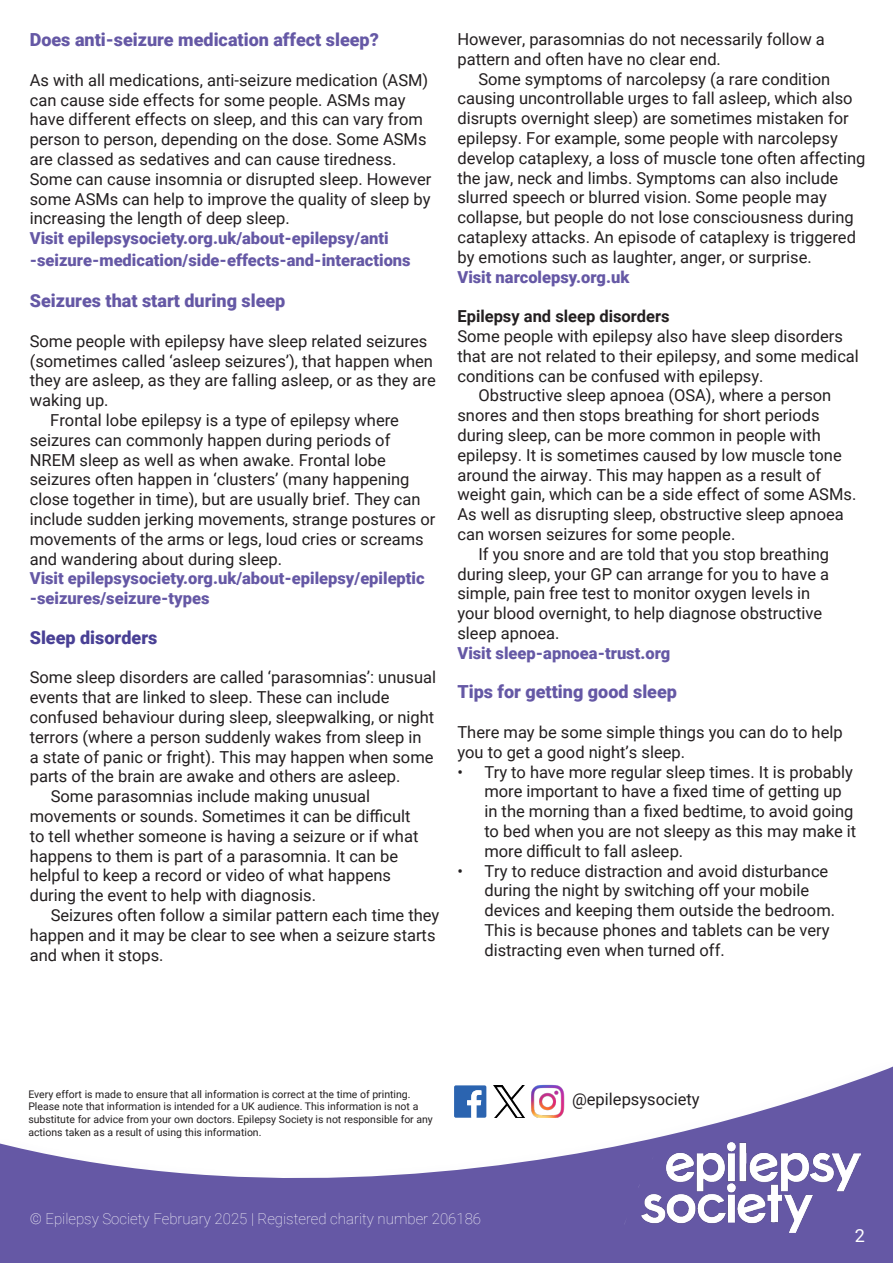
<style>
.page{position:relative;width:893px;height:1263px;background:#fff}
.page>*{position:absolute;margin:0;border:0;box-sizing:border-box;transform-origin:0 0}
.t1{font:900 18px "Roboto";color:#6558a5}
.t2{font:900 18px "Roboto";color:#494095}
.t3{font:18px "Roboto";color:#fff}
.t4{font:16.5px/19.8px "Roboto";color:#231f20}
.t5{font:900 16.5px/21.6px "Roboto";color:#6558a5}
.t6{font:700 16.5px "Roboto";color:#231f20}
.t7{font:100 15px "Roboto";color:#fff}
.t8{font:10.5px/12.6px "Roboto";color:#231f20}
</style>
<div class="page">
<svg style="left:0;top:1066px;width:893px;height:197px;fill:#6558a5"></svg>
<img style="left:642px;top:1143px;width:218px;height:89px">
<img style="left:531px;top:1084px;width:33px;height:34px">
<svg style="left:454px;top:1085px;width:32px;height:33px"></svg>
<img style="left:493px;top:1085px;width:33px;height:33px">
<p class="t1" style="left:30px;top:27px;width:351px">Does anti-seizure medication affect sleep?</p>
<p class="t4" style="left:30px;top:69px;width:403px">As with all medications, anti-seizure medication (ASM) can cause side effects for some people. ASMs may have different effects on sleep, and this can vary from person to person, depending on the dose. Some ASMs are classed as sedatives and can cause tiredness.<br>Some can cause insomnia or disrupted sleep. However some ASMs can help to improve the quality of sleep by increasing the length of deep sleep.</p>
<p class="t5" style="left:30px;top:227px;width:382px">Visit epilepsysociety.org.uk/about-epilepsy/anti -seizure-medication/side-effects-and-interactions</p>
<p class="t1" style="left:30px;top:288px;width:257px">Seizures that start during sleep</p>
<p class="t4" style="left:30px;top:330px;width:399px">Some people with epilepsy have sleep related seizures</p>
<p class="t4" style="left:30px;top:350px;width:405px">(sometimes called ‘asleep seizures’), that happen when</p>
<p class="t4" style="left:30px;top:370px;width:408px">they are asleep, as they are falling asleep, or as they are</p>
<p class="t4" style="left:30px;top:390px;width:80px">waking up.</p>
<p class="t4" style="left:50px;top:410px;width:350px">Frontal lobe epilepsy is a type of epilepsy where</p>
<p class="t4" style="left:30px;top:429px;width:362px">seizures can commonly happen during periods of</p>
<p class="t4" style="left:30px;top:449px;width:357px">NREM sleep as well as when awake. Frontal lobe</p>
<p class="t4" style="left:30px;top:469px;width:381px">seizures often happen in ‘clusters’ (many happening</p>
<p class="t4" style="left:30px;top:489px;width:392px">close together in time), but are usually brief. They can</p>
<p class="t4" style="left:30px;top:509px;width:407px">include sudden jerking movements, strange postures or</p>
<p class="t4" style="left:30px;top:528px;width:395px">movements of the arms or legs, loud cries or screams</p>
<p class="t4" style="left:30px;top:548px;width:254px">and wandering about during sleep.</p>
<p class="t5" style="left:30px;top:568px;width:396px;line-height:19.8px">Visit epilepsysociety.org.uk/about-epilepsy/epileptic -seizures/seizure-types</p>
<p class="t2" style="left:30px;top:625px;width:129px">Sleep disorders</p>
<p class="t4" style="left:30px;top:667px;width:408px">Some sleep disorders are called ‘parasomnias’: unusual</p>
<p class="t4" style="left:30px;top:687px;width:361px">events that are linked to sleep. These can include</p>
<p class="t4" style="left:30px;top:707px;width:406px">confused behaviour during sleep, sleepwalking, or night</p>
<p class="t4" style="left:30px;top:726px;width:393px">terrors (where a person suddenly wakes from sleep in</p>
<p class="t4" style="left:30px;top:746px;width:405px">a state of panic or fright). This may happen when some</p>
<p class="t4" style="left:30px;top:766px;width:372px">parts of the brain are awake and others are asleep.</p>
<p class="t4" style="left:51px;top:786px;width:321px">Some parasomnias include making unusual</p>
<p class="t4" style="left:30px;top:806px;width:382px">movements or sounds. Sometimes it can be difficult</p>
<p class="t4" style="left:30px;top:825px;width:390px">to tell whether someone is having a seizure or if what</p>
<p class="t4" style="left:30px;top:845px;width:370px">happens to them is part of a parasomnia. It can be</p>
<p class="t4" style="left:30px;top:865px;width:363px">helpful to keep a record or video of what happens</p>
<p class="t4" style="left:30px;top:885px;width:288px">during the event to help with diagnosis.</p>
<p class="t4" style="left:51px;top:905px;width:390px">Seizures often follow a similar pattern each time they</p>
<p class="t4" style="left:30px;top:924px;width:407px">happen and it may be clear to see when a seizure starts</p>
<p class="t4" style="left:30px;top:944px;width:135px">and when it stops.</p>
<p class="t4" style="left:457px;top:29px;width:369px">However, parasomnias do not necessarily follow a pattern and often have no clear end.</p>
<p class="t4" style="left:457px;top:68px;width:409px;text-indent:21px">Some symptoms of narcolepsy (a rare condition causing uncontrollable urges to fall asleep, which also disrupts overnight sleep) are sometimes mistaken for epilepsy. For example, some people with narcolepsy develop cataplexy, a loss of muscle tone often affecting the jaw, neck and limbs. Symptoms can also include slurred speech or blurred vision. Some people may collapse, but people do not lose consciousness during cataplexy attacks. An episode of cataplexy is triggered by emotions such as laughter, anger, or surprise.</p>
<p class="t5" style="left:457px;top:265px;width:173px">Visit narcolepsy.org.uk</p>
<p class="t6" style="left:457px;top:305px;width:214px">Epilepsy and sleep disorders</p>
<p class="t4" style="left:457px;top:326px;width:387px">Some people with epilepsy also have sleep disorders</p>
<p class="t4" style="left:457px;top:345px;width:403px">that are not related to their epilepsy, and some medical</p>
<p class="t4" style="left:457px;top:365px;width:308px">conditions can be confused with epilepsy.</p>
<p class="t4" style="left:478px;top:385px;width:354px">Obstructive sleep apnoea (OSA), where a person</p>
<p class="t4" style="left:457px;top:405px;width:364px">snores and then stops breathing for short periods</p>
<p class="t4" style="left:457px;top:425px;width:365px">during sleep, can be more common in people with</p>
<p class="t4" style="left:457px;top:444px;width:386px">epilepsy. It is sometimes caused by low muscle tone</p>
<p class="t4" style="left:457px;top:464px;width:365px">around the airway. This may happen as a result of</p>
<p class="t4" style="left:457px;top:484px;width:400px">weight gain, which can be a side effect of some ASMs.</p>
<p class="t4" style="left:457px;top:504px;width:388px">As well as disrupting sleep, obstructive sleep apnoea</p>
<p class="t4" style="left:457px;top:524px;width:279px">can worsen seizures for some people.</p>
<p class="t4" style="left:478px;top:543px;width:352px">If you snore and are told that you stop breathing</p>
<p class="t4" style="left:457px;top:563px;width:373px">during sleep, your GP can arrange for you to have a</p>
<p class="t4" style="left:457px;top:583px;width:354px">simple, pain free test to monitor oxygen levels in</p>
<p class="t4" style="left:457px;top:603px;width:366px">your blood overnight, to help diagnose obstructive</p>
<p class="t4" style="left:457px;top:623px;width:104px">sleep apnoea.</p>
<p class="t5" style="left:457px;top:642px;width:214px">Visit sleep-apnoea-trust.org</p>
<p class="t1" style="left:457px;top:679px;width:221px">Tips for getting good sleep</p>
<p class="t4" style="left:457px;top:722px;width:387px">There may be some simple things you can do to help you to get a good night’s sleep.</p>
<p class="t4" style="left:484px;top:761px;width:373px;text-indent:-27px">• Try to have more regular sleep times. It is probably more important to have a fixed time of getting up in the morning than a fixed bedtime, to avoid going to bed when you are not sleepy as this may make it more difficult to fall asleep.</p>
<p class="t4" style="left:484px;top:860px;width:352px;text-indent:-27px">• Try to reduce distraction and avoid disturbance during the night by switching off your mobile devices and keeping them outside the bedroom.<br>This is because phones and tablets can be very distracting even when turned off.</p>
<p class="t8" style="left:28px;top:1087px;width:406px">Every effort is made to ensure that all information is correct at the time of printing.<br>Please note that information is intended for a UK audience. This information is not a substitute for advice from your own doctors. Epilepsy Society is not responsible for any actions taken as a result of using this information.</p>
<p class="t4" style="left:572px;top:1089px;width:129px">@epilepsysociety</p>
<p class="t7" style="left:30px;top:1208px;width:453px">© Epilepsy Society February 2025 | Registered charity number 206186</p>
<p class="t3" style="left:855px;top:1223px;width:12px">2</p>
</div>
